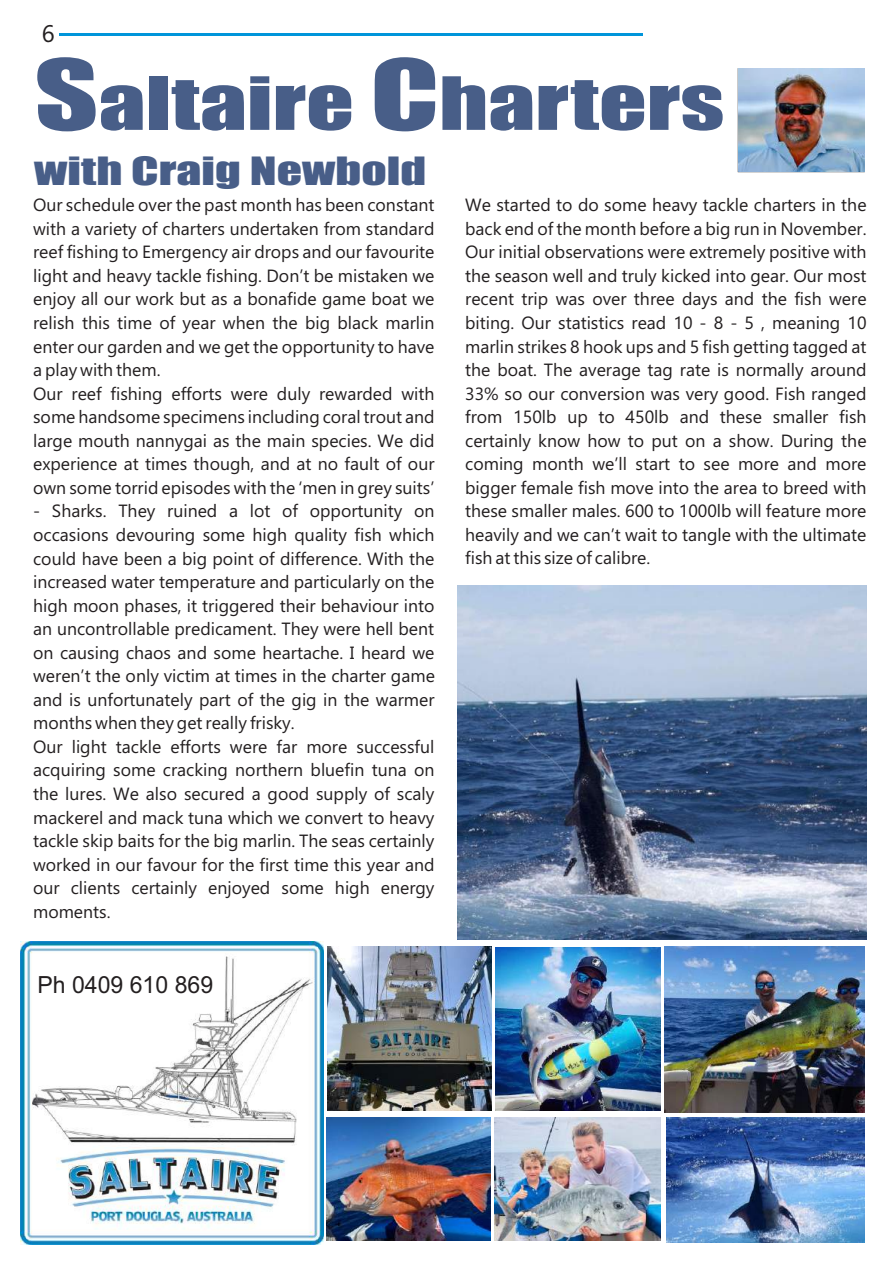
<style>
.page{position:relative;width:893px;height:1263px;background:#fff}
.page>*{position:absolute;margin:0;border:0;box-sizing:border-box;transform-origin:0 0}
.t1{font:67.65px "Impact";color:#485e88;scale:1.38 1}
.t2{font:36px "Impact";color:#485e88;scale:1.38 1}
.t3{font:24px "Ebrima";color:#231f20}
.t4{font:23.55px "Arial";color:#231f20}
.t5{font:17.7px/23.5px "Ebrima";color:#231f20}
.s1{font-size:90px}
</style>
<div class="page">
<hr style="left:59px;top:33px;width:583px;height:2px;background:#0095da">
<img style="left:20px;top:941px;width:303px;height:303px">
<img style="left:328px;top:947px;width:163px;height:163px">
<img style="left:495px;top:947px;width:166px;height:163px">
<img style="left:664px;top:946px;width:201px;height:167px">
<img style="left:327px;top:1117px;width:164px;height:123px">
<img style="left:494px;top:1117px;width:167px;height:124px">
<img style="left:666px;top:1117px;width:198px;height:125px">
<img style="left:738px;top:69px;width:126px;height:103px">
<img style="left:457px;top:586px;width:409px;height:353px">
<h3 class="t3" style="left:42px;top:25px;width:14px">6</h3>
<h1 class="t1" style="left:34px;top:76px;width:501px"><span class="s1">S</span>altaire <span class="s1">C</span>harters</h1>
<h2 class="t2" style="left:34px;top:157px;width:286px">with Craig Newbold</h2>
<p class="t5" style="left:33px;top:195px;width:403px">Our schedule over the past month has been constant with a variety of charters undertaken from standard reef fishing to Emergency air drops and our favourite light and heavy tackle fishing. Don’t be mistaken we enjoy all our work but as a bonafide game boat we relish this time of year when the big black marlin enter our garden and we get the opportunity to have a play with them.<br>Our reef fishing efforts were duly rewarded with some handsome specimens including coral trout and large mouth nannygai as the main species. We did experience at times though, and at no fault of our own some torrid episodes with the ‘men in grey suits’</p>
<p class="t5" style="left:33px;top:501px;width:403px">- Sharks. They ruined a lot of opportunity on occasions devouring some high quality fish which could have been a big point of difference. With the increased water temperature and particularly on the high moon phases, it triggered their behaviour into an uncontrollable predicament. They were hell bent on causing chaos and some heartache. I heard we weren’t the only victim at times in the charter game and is unfortunately part of the gig in the warmer months when they get really frisky.<br>Our light tackle efforts were far more successful acquiring some cracking northern bluefin tuna on the lures. We also secured a good supply of scaly mackerel and mack tuna which we convert to heavy tackle skip baits for the big marlin. The seas certainly worked in our favour for the first time this year and our clients certainly enjoyed some high energy moments.</p>
<h3 class="t4" style="left:37px;top:975px;width:177px">Ph 0409 610 869</h3>
<p class="t5" style="left:465px;top:195px;width:403px;text-align:justify">We started to do some heavy tackle charters in the back end of the month before a big run in November.<br>Our initial observations were extremely positive with the season well and truly kicked into gear. Our most recent trip was over three days and the fish were biting. Our statistics read 10 - 8 - 5 , meaning 10 marlin strikes 8 hook ups and 5 fish getting tagged at the boat. The average tag rate is normally around 33% so our conversion was very good. Fish ranged from 150lb up to 450lb and these smaller fish certainly know how to put on a show. During the coming month we’ll start to see more and more bigger female fish move into the area to breed with these smaller males. 600 to 1000lb will feature more heavily and we can’t wait to tangle with the ultimate fish at this size of calibre.</p>
</div>
